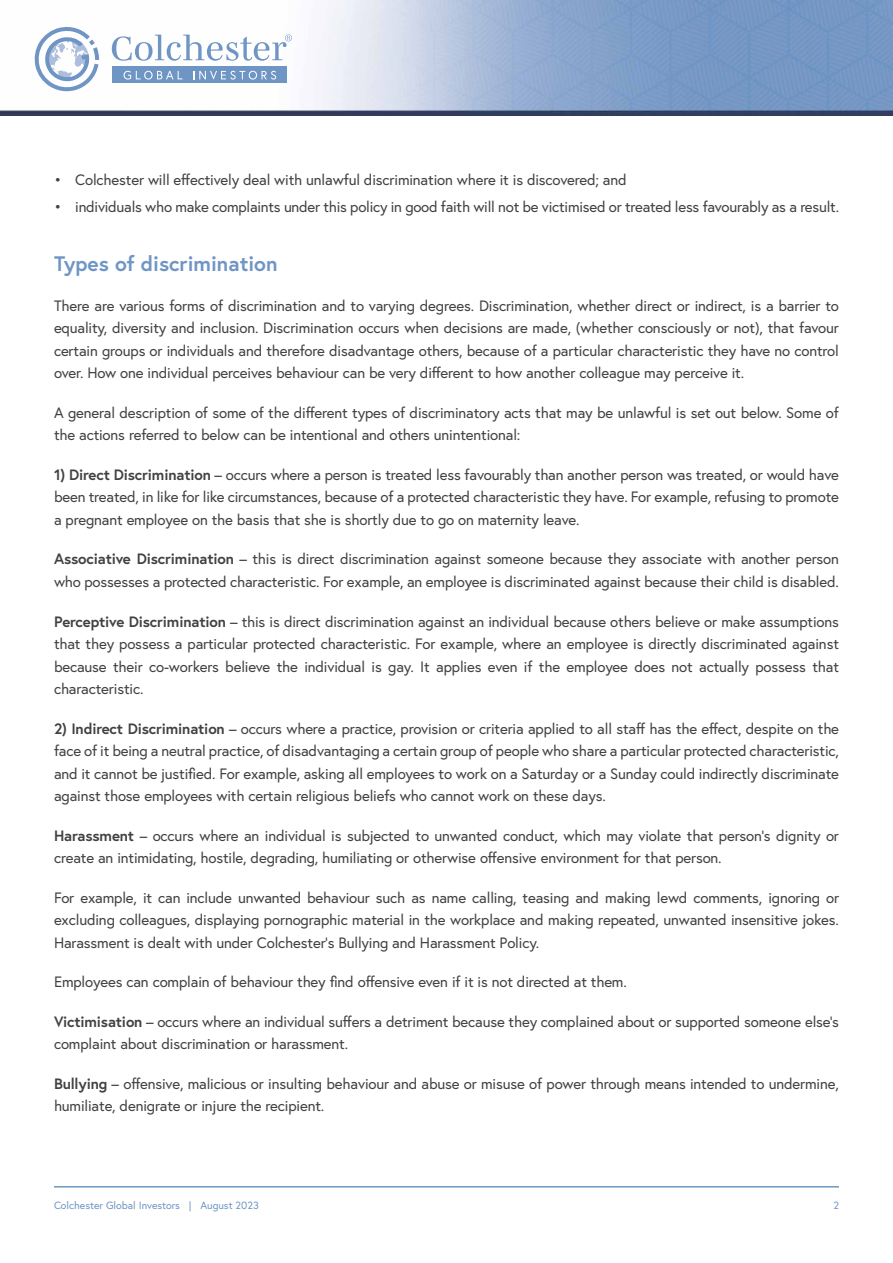
<style>
.page{position:relative;width:893px;height:1263px;background:#fff}
.page>*{position:absolute;margin:0;border:0;box-sizing:border-box;transform-origin:0 0}
.t1{font:700 21px "Europa";color:#6f95c5}
.t2{font:15px/22.5px "Europa";letter-spacing:-.01em;color:#414042;text-align:justify}
.t3{font:10.5px "Europa";color:#6f95c5}
.s1{font-weight:700}
</style>
<div class="page">
<hr style="left:54px;top:1186px;width:785px;height:1px;background:#6f95c5">
<img style="left:0;top:0;width:893px;height:115px">
<div style="left:112px;top:67px;width:175px;height:16px;background:#6f95c5"></div>
<svg style="left:35px;top:27px;width:64px;height:64px"></svg>
<svg style="left:124px;top:71px;width:58px;height:9px"></svg>
<svg style="left:193px;top:71px;width:83px;height:9px"></svg>
<svg style="left:112px;top:34px;width:180px;height:27px"></svg>
<p class="t2" style="left:54px;top:169px;width:574px">• Colchester will effectively deal with unlawful discrimination where it is discovered; and</p>
<p class="t2" style="left:54px;top:195px;width:787px">• individuals who make complaints under this policy in good faith will not be victimised or treated less favourably as a result.</p>
<h1 class="t1" style="left:54px;top:250px;width:225px">Types of discrimination</h1>
<p class="t2" style="left:54px;top:294px;width:786px">There are various forms of discrimination and to varying degrees. Discrimination, whether direct or indirect, is a barrier to equality, diversity and inclusion. Discrimination occurs when decisions are made, (whether consciously or not), that favour certain groups or individuals and therefore disadvantage others, because of a particular characteristic they have no control over. How one individual perceives behaviour can be very different to how another colleague may perceive it.</p>
<p class="t2" style="left:54px;top:401px;width:786px">A general description of some of the different types of discriminatory acts that may be unlawful is set out below. Some of the actions referred to below can be intentional and others unintentional:</p>
<p class="t2" style="left:54px;top:463px;width:786px"><span class="s1">1) Direct Discrimination</span> – occurs where a person is treated less favourably than another person was treated, or would have been treated, in like for like circumstances, because of a protected characteristic they have. For example, refusing to promote a pregnant employee on the basis that she is shortly due to go on maternity leave.</p>
<p class="t2" style="left:54px;top:548px;width:786px"><span class="s1">Associative Discrimination</span> – this is direct discrimination against someone because they associate with another person who possesses a protected characteristic. For example, an employee is discriminated against because their child is disabled.</p>
<p class="t2" style="left:54px;top:610px;width:786px"><span class="s1">Perceptive Discrimination</span> – this is direct discrimination against an individual because others believe or make assumptions that they possess a particular protected characteristic. For example, where an employee is directly discriminated against because their co-workers believe the individual is gay. It applies even if the employee does not actually possess that characteristic.</p>
<p class="t2" style="left:54px;top:717px;width:787px"><span class="s1">2) Indirect Discrimination</span> – occurs where a practice, provision or criteria applied to all staff has the effect, despite on the face of it being a neutral practice, of disadvantaging a certain group of people who share a particular protected characteristic, and it cannot be justified. For example, asking all employees to work on a Saturday or a Sunday could indirectly discriminate against those employees with certain religious beliefs who cannot work on these days.</p>
<p class="t2" style="left:54px;top:824px;width:786px"><span class="s1">Harassment</span> – occurs where an individual is subjected to unwanted conduct, which may violate that person’s dignity or create an intimidating, hostile, degrading, humiliating or otherwise offensive environment for that person.</p>
<p class="t2" style="left:54px;top:886px;width:787px">For example, it can include unwanted behaviour such as name calling, teasing and making lewd comments, ignoring or excluding colleagues, displaying pornographic material in the workplace and making repeated, unwanted insensitive jokes.<br>Harassment is dealt with under Colchester’s Bullying and Harassment Policy.</p>
<p class="t2" style="left:54px;top:970px;width:574px">Employees can complain of behaviour they find offensive even if it is not directed at them.</p>
<p class="t2" style="left:54px;top:1010px;width:786px"><span class="s1">Victimisation</span> – occurs where an individual suffers a detriment because they complained about or supported someone else’s complaint about discrimination or harassment.</p>
<p class="t2" style="left:54px;top:1072px;width:786px"><span class="s1">Bullying</span> – offensive, malicious or insulting behaviour and abuse or misuse of power through means intended to undermine, humiliate, denigrate or injure the recipient.</p>
<p class="t3" style="left:54px;top:1198px;width:206px">Colchester Global Investors | August 2023</p>
<p class="t3" style="left:833px;top:1198px;width:7px">2</p>
</div>
